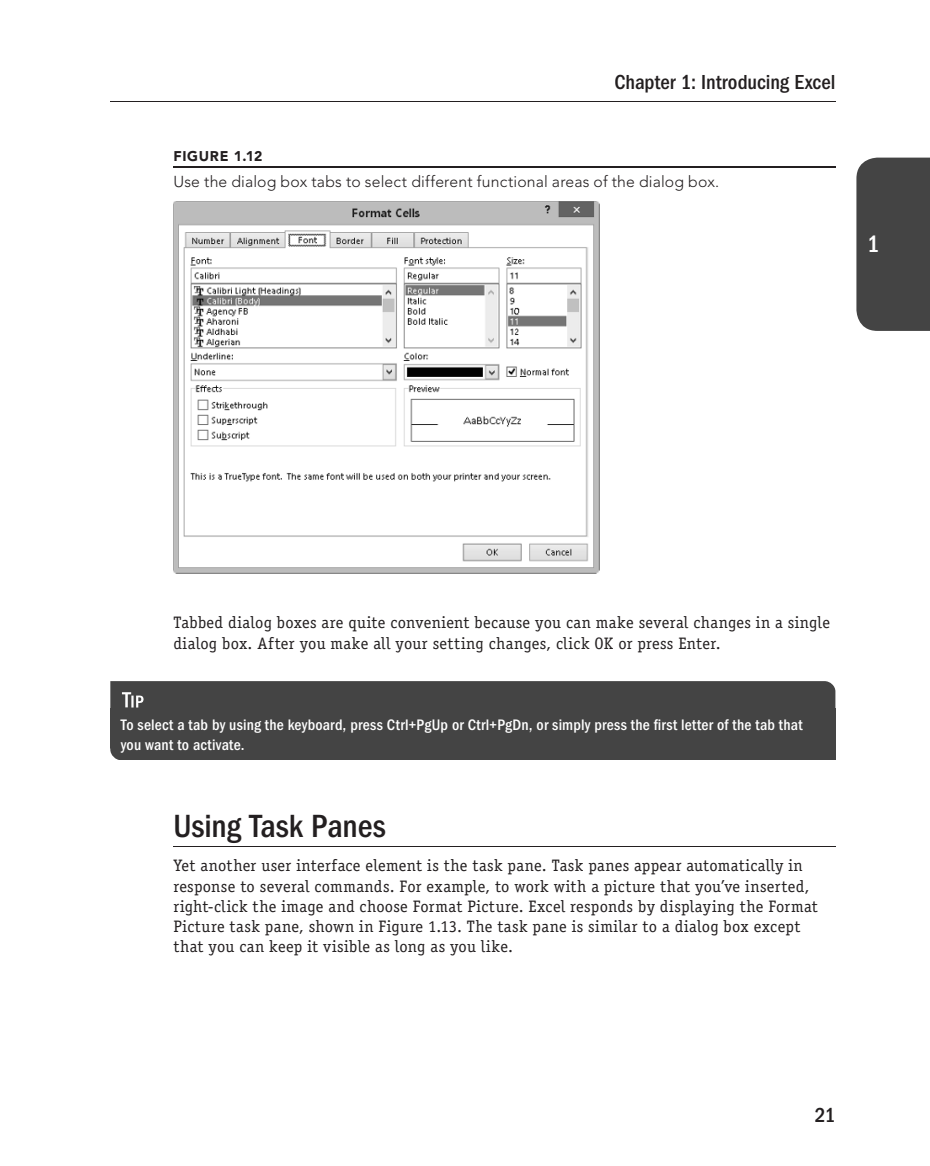
<style>
.page{position:relative;width:930px;height:1166px;background:#fff}
.page>*{position:absolute;margin:0;border:0;box-sizing:border-box;transform-origin:0 0}
.t1{font:500 condensed 33.25px "ITC Franklin Gothic Std";color:#231f20}
.t2{font:500 condensed 24.5px "ITC Franklin Gothic Std";color:#fff}
.t3{font:500 condensed 21px "ITC Franklin Gothic Std";color:#231f20}
.t4{font:16.62px/20.1px "Officina Serif Std";letter-spacing:.015em;color:#231f20}
.t5{font:500 condensed 15.75px/20.1px "ITC Franklin Gothic Std";letter-spacing:.015em;color:#fff}
.t6{font:300 15.75px "Avenir LT Std";letter-spacing:.01em;color:#231f20}
.t7{font:900 14px "Avenir LT Std";letter-spacing:.05em;color:#231f20}
</style>
<div class="page">
<hr style="left:110px;top:102px;width:725px;height:1px;background:#231f20">
<div style="left:856px;top:158px;width:73px;height:173px;background:#444"></div>
<hr style="left:173px;top:846px;width:662px;height:1px;background:#231f20">
<hr style="left:173px;top:166px;width:662px;height:2px;background:#231f20">
<img style="left:173px;top:201px;width:426px;height:372px">
<div style="left:110px;top:708px;width:725px;height:52px;background:#444"></div>
<div style="left:110px;top:681px;width:725px;height:27px;background:#444"></div>
<p class="t3" style="left:614px;top:74px;width:222px">Chapter 1: Introducing Excel</p>
<p class="t7" style="left:173px;top:150px;width:91px">FIGURE 1.12</p>
<p class="t6" style="left:173px;top:175px;width:547px">Use the dialog box tabs to select different functional areas of the dialog box.</p>
<h2 class="t2" style="left:866px;top:235px;width:14px">1</h2>
<p class="t4" style="left:173px;top:614px;width:658px">Tabbed dialog boxes are quite convenient because you can make several changes in a single dialog box. After you make all your setting changes, click OK or press Enter.</p>
<p class="t5" style="left:121px;top:715px;width:683px">To select a tab by using the keyboard, press Ctrl+PgUp or Ctrl+PgDn, or simply press the first letter of the tab that you want to activate.</p>
<h1 class="t1" style="left:173px;top:814px;width:214px">Using Task Panes</h1>
<p class="t4" style="left:173px;top:857px;width:646px">Yet another user interface element is the task pane. Task panes appear automatically in response to several commands. For example, to work with a picture that you’ve inserted, right-click the image and choose Format Picture. Excel responds by displaying the Format Picture task pane, shown in Figure 1.13. The task pane is similar to a dialog box except that you can keep it visible as long as you like.</p>
<p class="t3" style="left:814px;top:1107px;width:22px">21</p>
</div>
